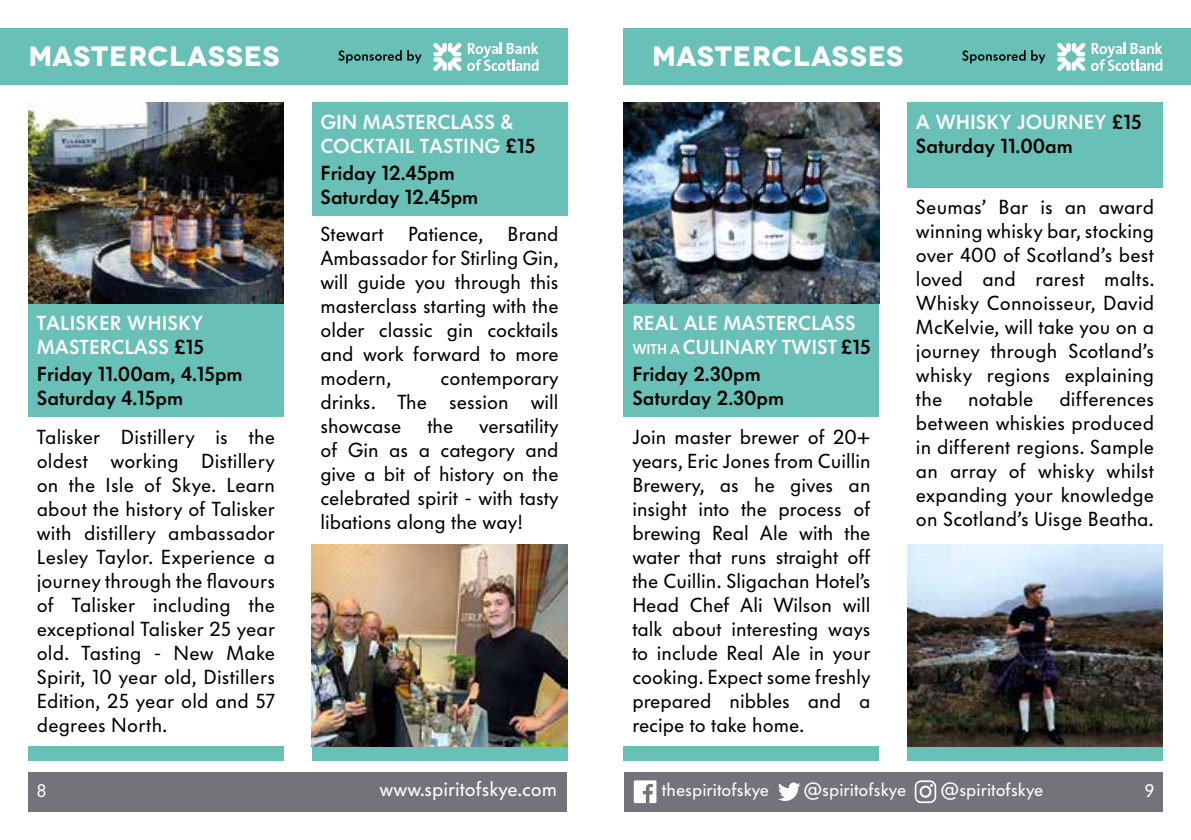
<style>
.page{position:relative;width:1191px;height:840px;background:#fff}
.page>*{position:absolute;margin:0;border:0;box-sizing:border-box;transform-origin:0 0}
.t1{font:700 28px "Novecentowide";letter-spacing:.025em;color:#fff}
.t2{font:20px/24px "VW Headline";color:#000;text-align:justify}
.t3{font:600 20px/24px "VW Headline";color:#000}
.t4{font:600 20px/24px "VW Headline";color:#fff}
.t5{font:20px "VW Headline";color:#fff}
.t6{font:18px "VW Headline";color:#fff}
.s1{color:#000}
.s2{font-size:14px}
.s3{color:#fff}
</style>
<div class="page">
<div style="left:624px;top:771px;width:538px;height:40px;background:#737479"></div>
<div style="left:28px;top:771px;width:539px;height:40px;background:#737479"></div>
<svg style="left:634px;top:780px;width:22px;height:22px"></svg>
<svg style="left:778px;top:782px;width:22px;height:18px"></svg>
<svg style="left:914px;top:780px;width:22px;height:22px"></svg>
<div style="left:28px;top:303px;width:255px;height:114px;background:#68c0b6"></div>
<div style="left:624px;top:303px;width:255px;height:114px;background:#68c0b6"></div>
<div style="left:312px;top:102px;width:255px;height:113px;background:#68c0b6"></div>
<div style="left:312px;top:746px;width:255px;height:14px;background:#68c0b6"></div>
<div style="left:907px;top:746px;width:255px;height:14px;background:#68c0b6"></div>
<div style="left:28px;top:746px;width:255px;height:14px;background:#68c0b6"></div>
<div style="left:624px;top:746px;width:255px;height:14px;background:#68c0b6"></div>
<div style="left:907px;top:102px;width:255px;height:85px;background:#68c0b6"></div>
<img style="left:28px;top:102px;width:255px;height:201px">
<img style="left:624px;top:102px;width:255px;height:201px">
<img style="left:312px;top:544px;width:255px;height:202px">
<img style="left:907px;top:544px;width:255px;height:202px">
<div style="left:0;top:28px;width:567px;height:57px;background:#68c0b6"></div>
<div style="left:624px;top:28px;width:567px;height:57px;background:#68c0b6"></div>
<svg style="left:433px;top:43px;width:28px;height:28px"></svg>
<svg style="left:467px;top:43px;width:71px;height:28px"></svg>
<svg style="left:1057px;top:43px;width:28px;height:28px"></svg>
<svg style="left:1091px;top:43px;width:71px;height:28px"></svg>
<svg style="left:338px;top:50px;width:84px;height:13px"></svg>
<svg style="left:962px;top:50px;width:83px;height:13px"></svg>
<h1 class="t1" style="left:28px;top:39px;width:253px">MASTERCLASSES</h1>
<h1 class="t1" style="left:652px;top:39px;width:253px">MASTERCLASSES</h1>
<p class="t4" style="left:320px;top:110px;width:216px">GIN MASTERCLASS &amp;<br>COCKTAIL TASTING <span class="s1">£15</span></p>
<p class="t3" style="left:320px;top:161px;width:159px">Friday 12.45pm<br>Saturday 12.45pm</p>
<p class="t2" style="left:320px;top:222px;width:240px">Stewart Patience, Brand Ambassador for Stirling Gin, will guide you through this masterclass starting with the older classic gin cocktails and work forward to more modern,</p>
<p class="t4" style="left:37px;top:311px;width:169px">TALISKER WHISKY<br>MASTERCLASS <span class="s1">£15</span></p>
<p class="t3" style="left:37px;top:362px;width:207px">Friday 11.00am, 4.15pm<br>Saturday 4.15pm</p>
<p class="t4" style="left:632px;top:311px;width:240px">REAL ALE MASTERCLASS<br><span class="s2">WITH A</span> CULINARY TWIST <span class="s1">£15</span></p>
<p class="t3" style="left:632px;top:362px;width:153px">Friday 2.30pm<br>Saturday 2.30pm</p>
<p class="t2" style="left:320px;top:366px;width:240px;text-indent:120px">contemporary drinks. The session will showcase</p>
<p class="t2" style="left:320px;top:414px;width:240px;text-indent:159px">versatility of Gin as a category and give a bit of history on the celebrated spirit - with tasty libations along the way!</p>
<p class="t2" style="left:427px;top:414px;width:28px">the</p>
<p class="t2" style="left:37px;top:425px;width:240px">Talisker Distillery is the oldest working Distillery on the Isle of Skye. Learn about the history of Talisker with distillery ambassador Lesley Taylor. Experience a journey through the flavours of Talisker including the exceptional Talisker 25 year old. Tasting - New Make Spirit, 10 year old, Distillers Edition, 25 year old and 57 degrees North.</p>
<p class="t2" style="left:632px;top:425px;width:240px">Join master brewer of 20+ years, Eric Jones from Cuillin Brewery, as he gives an insight into the process of brewing Real Ale with the water that runs straight off the Cuillin. Sligachan Hotel’s Head Chef Ali Wilson will talk about interesting ways to include Real Ale in your cooking. Expect some freshly prepared nibbles and a recipe to take home.</p>
<p class="t3" style="left:916px;top:110px;width:227px"><span class="s3">A WHISKY JOURNEY</span> £15<br>Saturday 11.00am</p>
<p class="t2" style="left:916px;top:195px;width:240px">Seumas’ Bar is an award winning whisky bar, stocking over 400 of Scotland’s best loved and rarest malts.<br>Whisky Connoisseur, David McKelvie, will take you on a journey through Scotland’s whisky regions explaining the</p>
<p class="t2" style="left:916px;top:387px;width:240px;text-indent:143px">differences between whiskies produced in different regions. Sample an array of whisky whilst expanding your knowledge on Scotland’s Uisge Beatha.</p>
<p class="t2" style="left:968px;top:387px;width:67px">notable</p>
<p class="t6" style="left:37px;top:780px;width:11px">8</p>
<p class="t5" style="left:379px;top:777px;width:179px">www.spiritofskye.com</p>
<p class="t6" style="left:662px;top:778px;width:109px">thespiritofskye</p>
<p class="t6" style="left:803px;top:778px;width:104px">@spiritofskye</p>
<p class="t6" style="left:940px;top:778px;width:104px">@spiritofskye</p>
<p class="t6" style="left:1144px;top:780px;width:11px">9</p>
</div>
